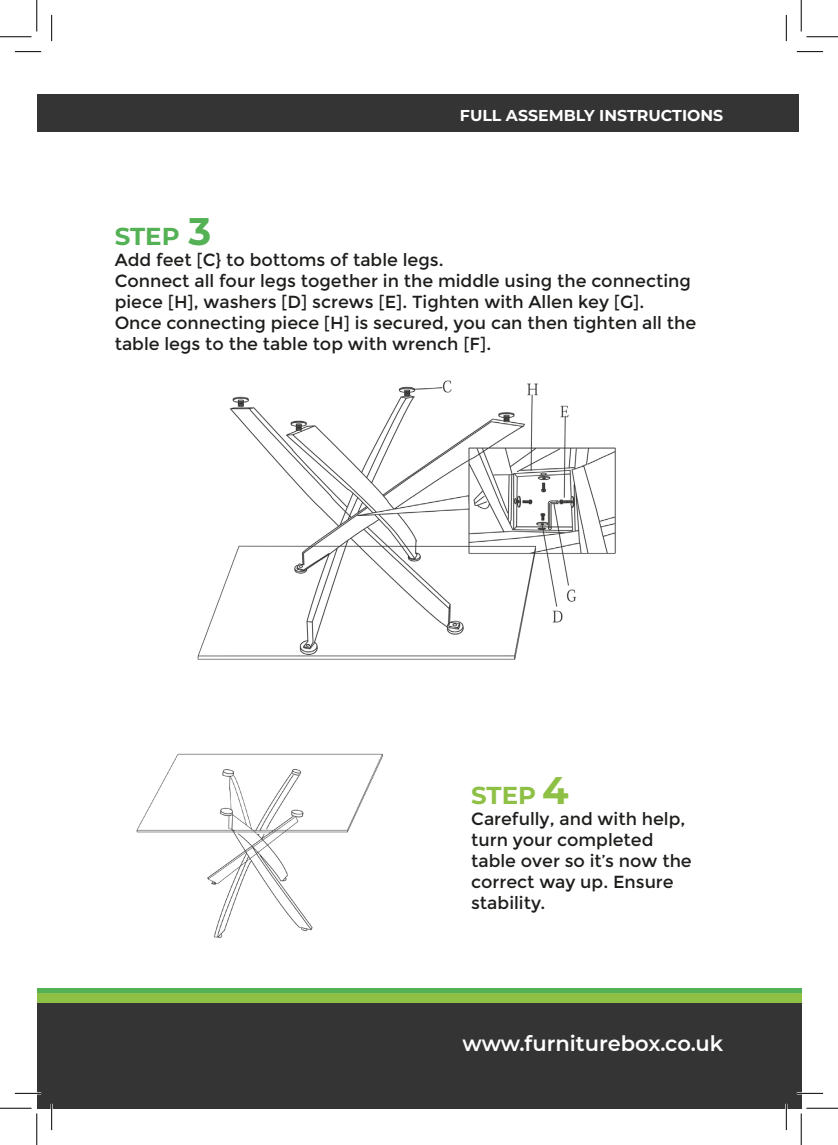
<style>
.page{position:relative;width:838px;height:1145px;background:#fff}
.page>*{position:absolute;margin:0;border:0;box-sizing:border-box;transform-origin:0 0}
.t1{font:700 24.5px "Montserrat";color:#54b155}
.t2{font:700 24.5px "Montserrat";color:#8ec045}
.t3{font:600 21px "Montserrat";color:#fff}
.t4{font:17.5px/21px "Montserrat";color:#1d1d1b}
.t5{font:700 15.75px "Montserrat";color:#fff}
.s1{font-size:38.5px}
</style>
<div class="page">
<img style="left:136px;top:753px;width:247px;height:185px">
<img style="left:197px;top:380px;width:419px;height:280px">
<div style="left:37px;top:988px;width:764px;height:105px;background:#54b155"></div>
<div style="left:37px;top:993px;width:764px;height:105px;background:#8ec045"></div>
<div style="left:37px;top:1003px;width:764px;height:105px;background:#343434"></div>
<div style="left:37px;top:94px;width:761px;height:38px;background:#343434"></div>
<hr style="left:15px;top:1092px;width:26px;height:2px;background:#fff">
<hr style="left:796px;top:1092px;width:27px;height:2px;background:#fff">
<hr style="left:51px;top:1104px;width:2px;height:26px;background:#fff">
<hr style="left:785px;top:1104px;width:2px;height:26px;background:#fff">
<svg style="left:15px;top:51px;width:26px;height:1px"></svg>
<svg style="left:796px;top:51px;width:27px;height:1px"></svg>
<svg style="left:15px;top:1093px;width:26px;height:1px"></svg>
<svg style="left:796px;top:1093px;width:27px;height:1px"></svg>
<svg style="left:51px;top:15px;width:1px;height:26px"></svg>
<svg style="left:51px;top:1104px;width:1px;height:26px"></svg>
<svg style="left:786px;top:15px;width:1px;height:26px"></svg>
<svg style="left:786px;top:1104px;width:1px;height:26px"></svg>
<hr style="left:0;top:36px;width:32px;height:1px;background:#000">
<hr style="left:806px;top:36px;width:31px;height:1px;background:#000">
<hr style="left:0;top:1108px;width:32px;height:1px;background:#000">
<hr style="left:806px;top:1108px;width:31px;height:1px;background:#000">
<hr style="left:36px;top:0;width:1px;height:31px;background:#000">
<hr style="left:36px;top:1113px;width:1px;height:32px;background:#000">
<hr style="left:800px;top:0;width:1px;height:31px;background:#000">
<hr style="left:800px;top:1113px;width:1px;height:32px;background:#000">
<p class="t5" style="left:460px;top:104px;width:265px">FULL ASSEMBLY INSTRUCTIONS</p>
<p class="t1" style="left:115px;top:219px;width:98px">STEP <span class="s1">3</span></p>
<p class="t4" style="left:115px;top:250px;width:330px">Add feet [C} to bottoms of table legs.</p>
<p class="t4" style="left:115px;top:271px;width:577px">Connect all four legs together in the middle using the connecting piece [H], washers [D] screws [E]. Tighten with Allen key [G].</p>
<p class="t4" style="left:115px;top:313px;width:583px">Once connecting piece [H] is secured, you can then tighten all the table legs to the table top with wrench [F].</p>
<p class="t2" style="left:471px;top:778px;width:99px">STEP <span class="s1">4</span></p>
<p class="t4" style="left:471px;top:809px;width:222px">Carefully, and with help, turn your completed table over so it’s now the correct way up. Ensure stability.</p>
<p class="t3" style="left:462px;top:1028px;width:262px">www.furniturebox.co.uk</p>
</div>
